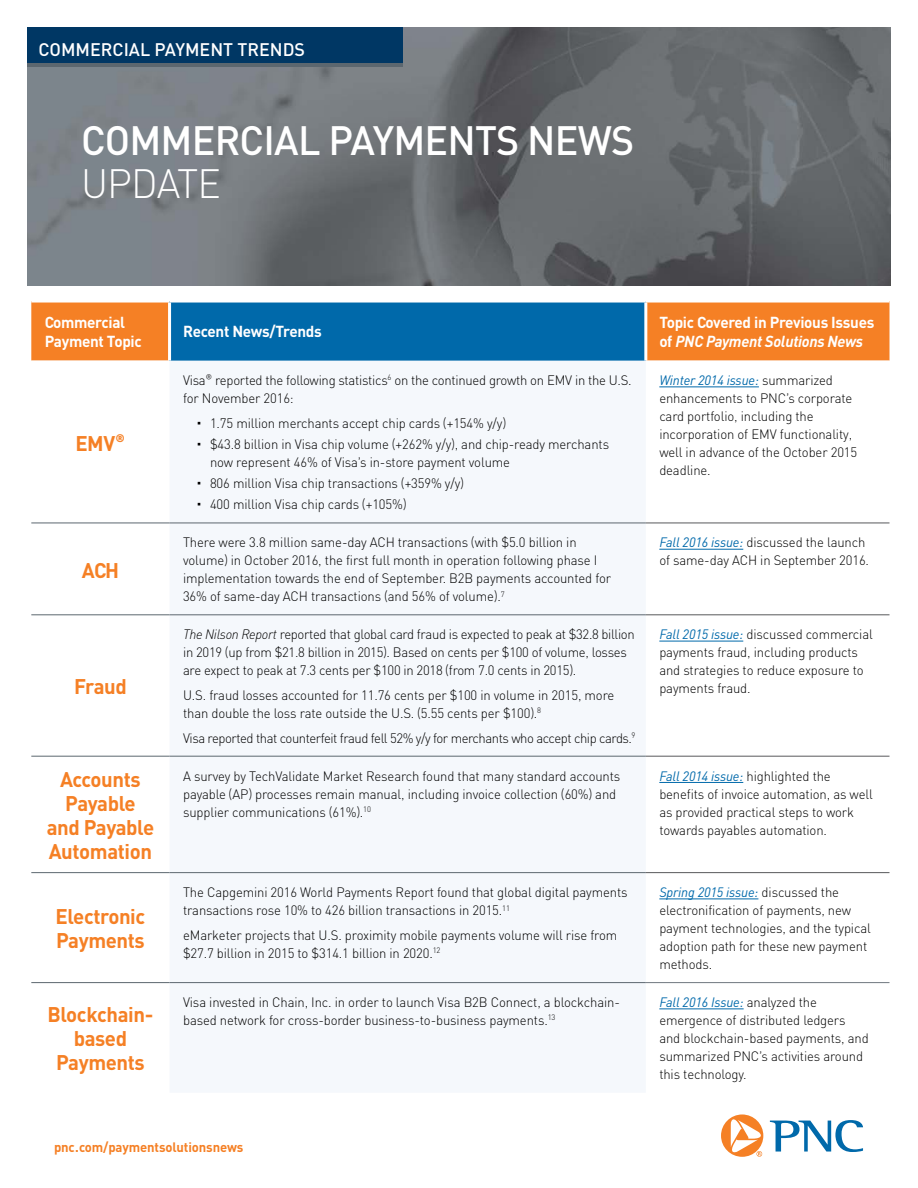
<style>
.page{position:relative;width:918px;height:1188px;background:#fff}
.page>*{position:absolute;margin:0;border:0;box-sizing:border-box;transform-origin:0 0}
.article_page_1_headl{font:500 40.5px/43.5px "PNC Sans";letter-spacing:-.02em;color:#fff}
.a_body_copy_9_75_on{font:700 21px/24px "PNC Sans";letter-spacing:-.02em;color:#f58025;text-align:center}
.t1{font:500 18px "PNC Sans";color:#fff}
.a_table_copy_black{font:700 15.75px/19.5px "PNC Sans";letter-spacing:-.02em;color:#fff}
.a_table_copy_black-2{font:300 13.5px/18px "PNC Sans";letter-spacing:-.01em;color:#000}
.a_table_copy_black-3{font:300 13.5px "PNC Sans";letter-spacing:-.035em;color:#000}
.t2{font:700 13.5px "PNC Sans";letter-spacing:-.01em;color:#f58025}
.s1{font-weight:300}
.s2{font-style:italic}
.s3{font-weight:400;font-style:italic;color:#0069aa}
</style>
<div class="page">
<svg style="left:770px;top:1120px;width:93px;height:32px"></svg>
<svg style="left:721px;top:1114px;width:42px;height:43px"></svg>
<img style="left:27px;top:27px;width:864px;height:258px">
<div style="left:27px;top:27px;width:376px;height:39px;background:#003764"></div>
<hr style="left:27px;top:63px;width:376px;height:4px;background:#5c676f">
<div style="left:31px;top:303px;width:859px;height:58px;background:#f58025"></div>
<div style="left:170px;top:301px;width:476px;height:60px;background:#0069aa"></div>
<div style="left:170px;top:522px;width:476px;height:462px;background:#f5f8fc"></div>
<hr style="left:170px;top:300px;width:476px;height:3px;background:#fff">
<hr style="left:170px;top:523px;width:476px;height:1px;background:#5c676f">
<hr style="left:170px;top:614px;width:476px;height:1px;background:#5c676f">
<hr style="left:170px;top:756px;width:476px;height:1px;background:#5c676f">
<hr style="left:170px;top:872px;width:476px;height:1px;background:#5c676f">
<hr style="left:31px;top:523px;width:139px;height:1px;background:#5c676f">
<hr style="left:31px;top:614px;width:139px;height:1px;background:#5c676f">
<hr style="left:31px;top:756px;width:139px;height:1px;background:#5c676f">
<hr style="left:31px;top:872px;width:139px;height:1px;background:#5c676f">
<hr style="left:646px;top:523px;width:244px;height:1px;background:#58595b">
<hr style="left:646px;top:614px;width:244px;height:1px;background:#58595b">
<hr style="left:646px;top:756px;width:244px;height:1px;background:#58595b">
<hr style="left:646px;top:872px;width:244px;height:1px;background:#58595b">
<hr style="left:31px;top:982px;width:139px;height:1px;background:#5c676f">
<hr style="left:170px;top:982px;width:476px;height:1px;background:#5c676f">
<hr style="left:646px;top:982px;width:244px;height:1px;background:#70787f">
<hr style="left:168px;top:303px;width:3px;height:58px;background:#fff">
<hr style="left:644px;top:303px;width:3px;height:58px;background:#fff">
<hr style="left:659px;top:387px;width:100px;height:1px;background:#0069aa">
<hr style="left:659px;top:549px;width:84px;height:1px;background:#0069aa">
<hr style="left:659px;top:641px;width:84px;height:1px;background:#0069aa">
<hr style="left:659px;top:782px;width:84px;height:1px;background:#0069aa">
<hr style="left:659px;top:899px;width:99px;height:1px;background:#0069aa">
<hr style="left:659px;top:1009px;width:85px;height:1px;background:#0069aa">
<p class="t1" style="left:38px;top:38px;width:268px">COMMERCIAL PAYMENT TRENDS</p>
<p class="article_page_1_headl" style="left:81px;top:117px;width:555px">COMMERCIAL PAYMENTS NEWS<br><span class="s1">UPDATE</span></p>
<p class="a_table_copy_black" style="left:45px;top:311px;width:99px">Commercial<br>Payment Topic</p>
<p class="a_table_copy_black" style="left:183px;top:321px;width:140px">Recent News/Trends</p>
<p class="a_table_copy_black" style="left:659px;top:311px;width:217px">Topic Covered in Previous Issues of <span class="s2">PNC Payment Solutions News</span></p>
<p class="a_body_copy_9_75_on" style="left:75px;top:430px;width:52px">EMV®</p>
<p class="a_body_copy_9_75_on" style="left:82px;top:557px;width:39px">ACH</p>
<p class="a_body_copy_9_75_on" style="left:74px;top:674px;width:54px">Fraud</p>
<p class="a_table_copy_black-2" style="left:183px;top:371px;width:450px">Visa® reported the following statistics<sup>6</sup> on the continued growth on EMV in the U.S. for November 2016:</p>
<p class="a_table_copy_black-2" style="left:197px;top:414px;width:311px">• 1.75 million merchants accept chip cards (+154% y/y)</p>
<p class="a_table_copy_black-2" style="left:210px;top:435px;width:401px;text-indent:-14px">• $43.8 billion in Visa chip volume (+262% y/y), and chip-ready merchants now represent 46% of Visa’s in-store payment volume</p>
<p class="a_table_copy_black-2" style="left:197px;top:474px;width:269px">• 806 million Visa chip transactions (+359% y/y)</p>
<p class="a_table_copy_black-2" style="left:197px;top:495px;width:211px">• 400 million Visa chip cards (+105%)</p>
<p class="a_table_copy_black-2" style="left:659px;top:371px;width:199px"><span class="s3">Winter 2014 issue:</span> summarized enhancements to PNC’s corporate card portfolio, including the incorporation of EMV functionality, well in advance of the October 2015 deadline.</p>
<p class="a_table_copy_black-2" style="left:183px;top:533px;width:430px">There were 3.8 million same-day ACH transactions (with $5.0 billion in volume) in October 2016, the first full month in operation following phase I implementation towards the end of September. B2B payments accounted for 36% of same-day ACH transactions (and 56% of volume).<sup>7</sup></p>
<p class="a_table_copy_black-2" style="left:659px;top:533px;width:211px"><span class="s3">Fall 2016 issue:</span> discussed the launch of same-day ACH in September 2016.</p>
<p class="a_table_copy_black-2" style="left:183px;top:625px;width:453px"><span class="s2">The Nilson Report</span> reported that global card fraud is expected to peak at $32.8 billion in 2019 (up from $21.8 billion in 2015). Based on cents per $100 of volume, losses are expect to peak at 7.3 cents per $100 in 2018 (from 7.0 cents in 2015).</p>
<p class="a_table_copy_black-2" style="left:183px;top:686px;width:433px">U.S. fraud losses accounted for 11.76 cents per $100 in volume in 2015, more than double the loss rate outside the U.S. (5.55 cents per $100).<sup>8</sup></p>
<p class="a_table_copy_black-3" style="left:183px;top:730px;width:454px">Visa reported that counterfeit fraud fell 52% y/y for merchants who accept chip cards.<sup>9</sup></p>
<p class="a_table_copy_black-2" style="left:659px;top:625px;width:215px"><span class="s3">Fall 2015 issue:</span> discussed commercial payments fraud, including products and strategies to reduce exposure to payments fraud.</p>
<p class="a_body_copy_9_75_on" style="left:47px;top:767px;width:109px">Accounts<br>Payable and Payable<br>Automation</p>
<p class="a_table_copy_black-2" style="left:183px;top:767px;width:439px">A survey by TechValidate Market Research found that many standard accounts payable (AP) processes remain manual, including invoice collection (60%) and supplier communications (61%).<sup>10</sup></p>
<p class="a_table_copy_black-2" style="left:659px;top:767px;width:215px"><span class="s3">Fall 2014 issue:</span> highlighted the benefits of invoice automation, as well as provided practical steps to work towards payables automation.</p>
<p class="a_body_copy_9_75_on" style="left:56px;top:904px;width:91px;text-align:left">Electronic<br>Payments</p>
<p class="a_table_copy_black-2" style="left:183px;top:883px;width:446px">The Capgemini 2016 World Payments Report found that global digital payments transactions rose 10% to 426 billion transactions in 2015.<sup>11</sup></p>
<p class="a_table_copy_black-2" style="left:183px;top:926px;width:436px">eMarketer projects that U.S. proximity mobile payments volume will rise from $27.7 billion in 2015 to $314.1 billion in 2020.<sup>12</sup></p>
<p class="a_table_copy_black-2" style="left:659px;top:883px;width:213px"><span class="s3">Spring 2015 issue:</span> discussed the electronification of payments, new payment technologies, and the typical adoption path for these new payment methods.</p>
<p class="a_body_copy_9_75_on" style="left:48px;top:1002px;width:107px">Blockchain&shy;based<br>Payments</p>
<p class="a_table_copy_black-2" style="left:183px;top:993px;width:438px">Visa invested in Chain, Inc. in order to launch Visa B2B Connect, a blockchain&shy;based network for cross-border business-to-business payments.<sup>13</sup></p>
<p class="a_table_copy_black-2" style="left:659px;top:993px;width:211px"><span class="s3">Fall 2016 Issue:</span> analyzed the emergence of distributed ledgers and blockchain-based payments, and summarized PNC’s activities around this technology.</p>
<p class="t2" style="left:54px;top:1138px;width:191px">pnc.com/paymentsolutionsnews</p>
</div>
